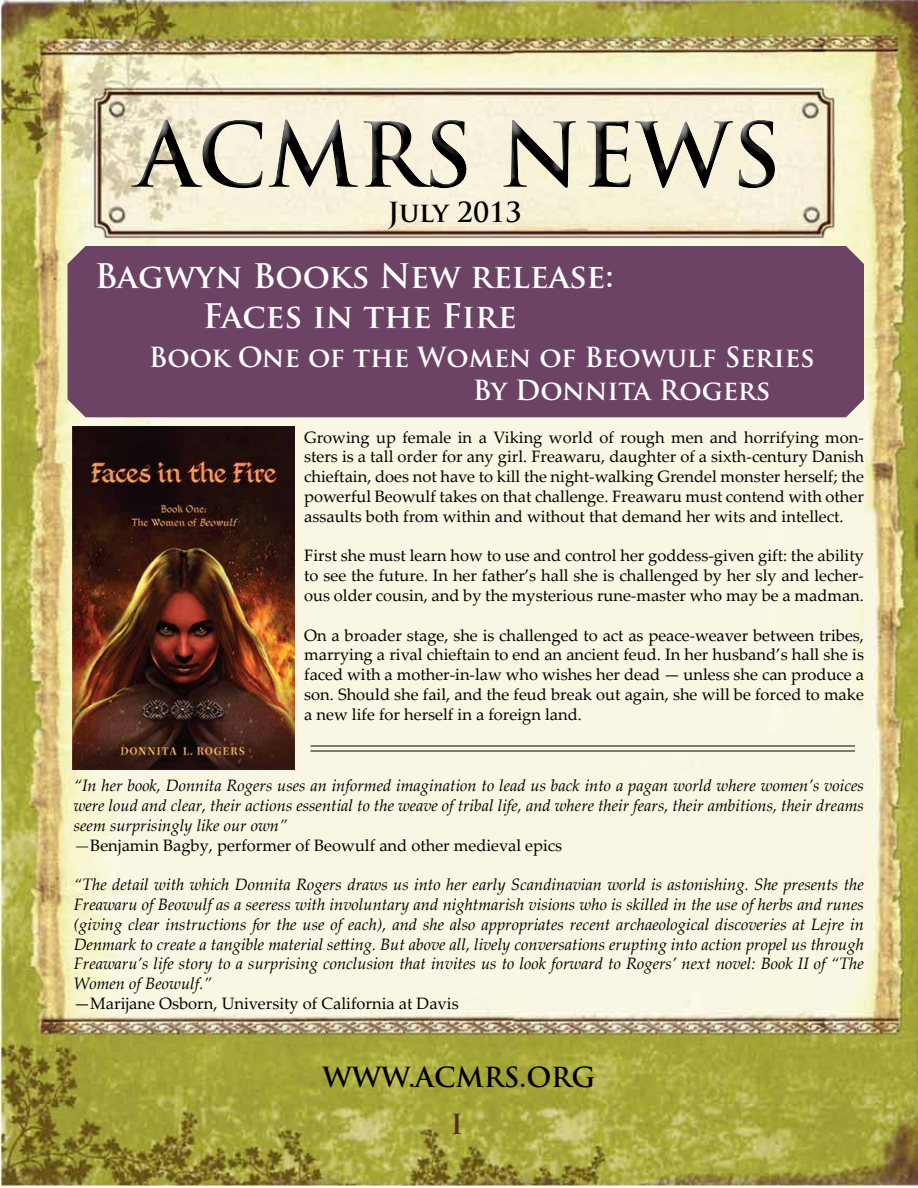
<style>
.page{position:relative;width:918px;height:1188px;background:#fff}
.page>*{position:absolute;margin:0;border:0;box-sizing:border-box;transform-origin:0 0}
.t1{font:700 33px/39.6px "Trajan Pro";color:#fff;text-align:center}
.t2{font:700 27px/32.4px "Trajan Pro";color:#fff}
.t3{font:700 27px "Trajan Pro";color:#000}
.t4{font:700 27px "Trajan Pro";color:#552b20}
.t5{font:16.5px/19.8px "Palatino Linotype";color:#000;text-align:justify}
.t6{font:italic 16.5px/19.8px "Palatino Linotype";color:#000}
.s1{font-style:normal}
</style>
<div class="page">
<img style="left:0;top:0;width:918px;height:1186px">
<div style="left:120px;top:109px;width:662px;height:85px;background:#fff;opacity:.75"></div>
<div style="left:122px;top:113px;width:664px;height:86px;background:#000;opacity:.75"></div>
<div style="left:68px;top:246px;width:796px;height:171px;background:#6d4365"></div>
<img style="left:73px;top:426px;width:222px;height:344px">
<hr style="left:310px;top:746px;width:545px;height:1px;background:#000">
<hr style="left:310px;top:750px;width:545px;height:1px;background:#000">
<h2 class="t3" style="left:388px;top:195px;width:135px">July 2013</h2>
<h1 class="t1" style="left:95px;top:257px;width:520px">Bagwyn Books New release:<br>Faces in the Fire</h1>
<h2 class="t2" style="left:473px;top:342px;width:343px;text-indent:-324px">Book One of the Women of Beowulf Series<br>By Donnita Rogers</h2>
<p class="t5" style="left:304px;top:426px;width:561px">Growing up female in a Viking world of rough men and horrifying mon&shy;sters is a tall order for any girl. Freawaru, daughter of a sixth-century Danish chieftain, does not have to kill the night-walking Grendel monster herself; the powerful Beowulf takes on that challenge. Freawaru must contend with other assaults both from within and without that demand her wits and intellect.</p>
<p class="t5" style="left:304px;top:545px;width:561px">First she must learn how to use and control her goddess-given gift: the ability to see the future. In her father’s hall she is challenged by her sly and lecher&shy;ous older cousin, and by the mysterious rune-master who may be a madman.</p>
<p class="t5" style="left:304px;top:624px;width:561px">On a broader stage, she is challenged to act as peace-weaver between tribes, marrying a rival chieftain to end an ancient feud. In her husband’s hall she is faced with a mother-in-law who wishes her dead — unless she can produce a son. Should she fail, and the feud break out again, she will be forced to make a new life for herself in a foreign land.</p>
<p class="t6" style="left:74px;top:775px;width:792px">“In her book, Donnita Rogers uses an informed imagination to lead us back into a pagan world where women’s voices were loud and clear, their actions essential to the weave of tribal life, and where their fears, their ambitions, their dreams seem surprisingly like our own”<br>—<span class="s1">Benjamin Bagby, performer of Beowulf and other medieval epics</span></p>
<p class="t6" style="left:74px;top:874px;width:792px;text-align:justify">“The detail with which Donnita Rogers draws us into her early Scandinavian world is astonishing. She presents the Freawaru of Beowulf as a seeress with involuntary and nightmarish visions who is skilled in the use of herbs and runes (giving clear instructions for the use of each), and she also appropriates recent archaeological discoveries at Lejre in Denmark to create a tangible material setting. But above all, lively conversations erupting into action propel us through Freawaru’s life story to a surprising conclusion that invites us to look forward to Rogers’ next novel: Book II of “The Women of Beowulf.”</p>
<p class="t5" style="left:74px;top:993px;width:386px">—Marijane Osborn, University of California at Davis</p>
<h2 class="t3" style="left:323px;top:1060px;width:274px">WWW.ACMRS.ORG</h2>
<h2 class="t4" style="left:451px;top:1107px;width:14px">I</h2>
</div>
